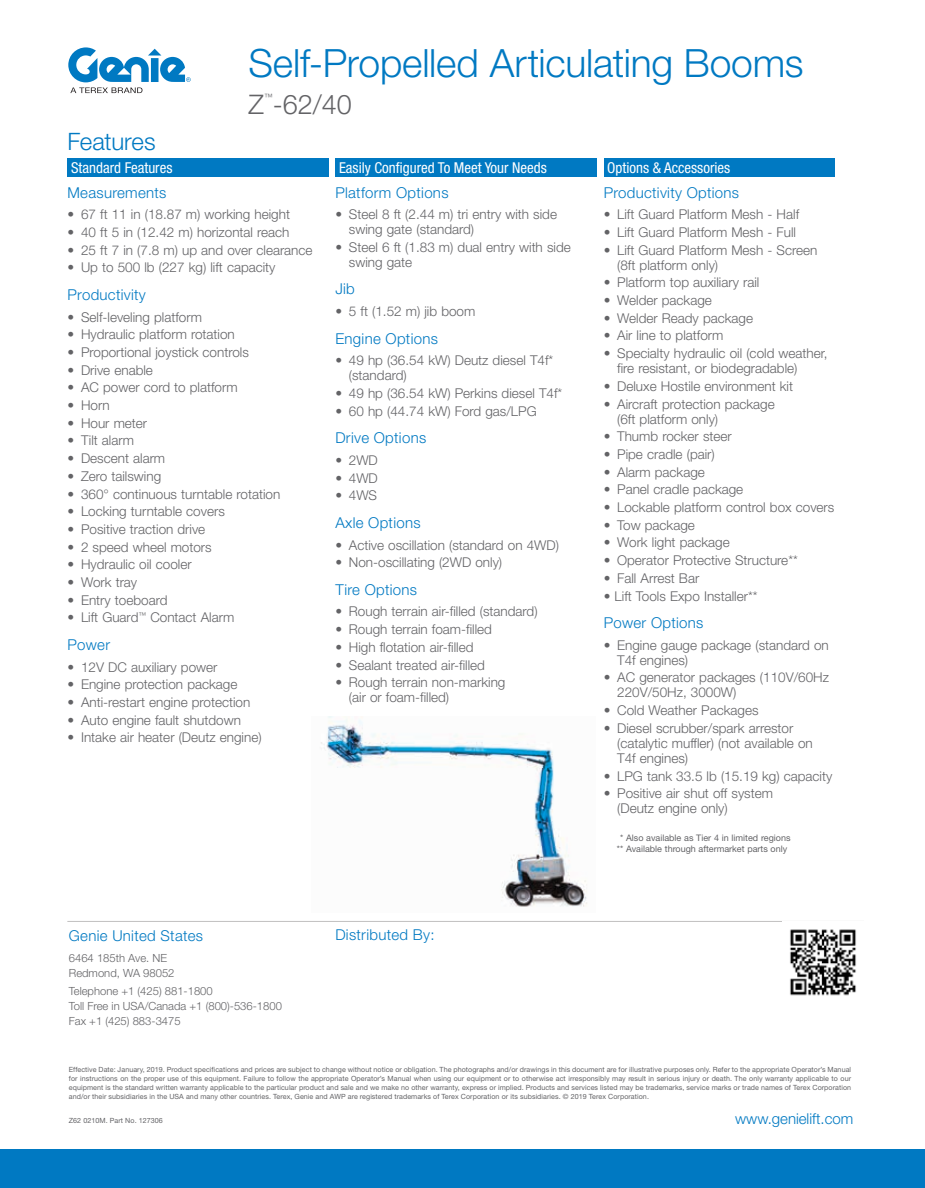
<style>
.page{position:relative;width:925px;height:1188px;background:#fff}
.page>*{position:absolute;margin:0;border:0;box-sizing:border-box;transform-origin:0 0}
.t1{font:300 39px "Helvetica Neue LT Std";letter-spacing:-.005em;color:#0079c2}
.t2{font:300 27px "Helvetica Neue LT Std";color:#636366}
.t3{font:300 24px "Helvetica Neue LT Std";letter-spacing:-.01em;color:#0079c2}
.t4{font:300 15px "Helvetica Neue LT Std";letter-spacing:.02em;color:#0079c2}
.t5{font:condensed 15px "Helvetica Neue LT Std";color:#fff}
.t6{font:300 15px "Helvetica Neue LT Std";color:#0079c2}
.t7{font:300 13.5px/15px "Helvetica Neue LT Std";color:#636366}
.t8{font:300 11.25px/15px "Helvetica Neue LT Std";color:#636366}
.t9{font:9px/10.5px "Helvetica Neue LT Std";color:#636366;text-align:center}
.t10{font:300 8.7px "Helvetica Neue LT Std";color:#636366}
.t11{font:7.2px/9px "Helvetica Neue LT Std";letter-spacing:.01em;color:#636366;text-align:justify}
</style>
<div class="page">
<div style="left:0;top:1149px;width:925px;height:39px;background:#0079c2"></div>
<svg style="left:68px;top:47px;width:123px;height:46px"></svg>
<hr style="left:67px;top:921px;width:797px;height:1px;background:#c0bfbf">
<div style="left:604px;top:158px;width:230px;height:19px;background:#0079c2"></div>
<div style="left:335px;top:158px;width:262px;height:19px;background:#0079c2"></div>
<div style="left:68px;top:158px;width:261px;height:19px;background:#0079c2"></div>
<img style="left:321px;top:717px;width:266px;height:190px">
<img style="left:790px;top:929px;width:66px;height:67px">
<h1 class="t1" style="left:249px;top:39px;width:556px">Self-Propelled Articulating Booms</h1>
<h3 class="t3" style="left:67px;top:127px;width:90px">Features</h3>
<p class="t10" style="left:264px;top:92px;width:10px">™</p>
<h2 class="t2" style="left:249px;top:88px;width:105px">Z -62/40</h2>
<p class="t5" style="left:71px;top:159px;width:103px">Standard Features</p>
<p class="t5" style="left:339px;top:159px;width:209px">Easily Configured To Meet Your Needs</p>
<p class="t4" style="left:67px;top:183px;width:100px">Measurements</p>
<p class="t7" style="left:68px;top:207px;width:224px">• 67 ft 11 in (18.87 m) working height</p>
<p class="t7" style="left:68px;top:224px;width:223px">• 40 ft 5 in (12.42 m) horizontal reach</p>
<p class="t7" style="left:68px;top:242px;width:247px">• 25 ft 7 in (7.8 m) up and over clearance</p>
<p class="t7" style="left:68px;top:260px;width:209px">• Up to 500 lb (227 kg) lift capacity</p>
<p class="t4" style="left:68px;top:285px;width:80px">Productivity</p>
<p class="t7" style="left:68px;top:309px;width:136px">• Self-leveling platform</p>
<p class="t7" style="left:68px;top:327px;width:169px">• Hydraulic platform rotation</p>
<p class="t7" style="left:68px;top:344px;width:183px">• Proportional joystick controls</p>
<p class="t7" style="left:68px;top:362px;width:87px">• Drive enable</p>
<p class="t7" style="left:68px;top:380px;width:172px">• AC power cord to platform</p>
<p class="t7" style="left:68px;top:398px;width:44px">• Horn</p>
<p class="t7" style="left:68px;top:415px;width:81px">• Hour meter</p>
<p class="t7" style="left:68px;top:433px;width:68px">• Tilt alarm</p>
<p class="t7" style="left:68px;top:451px;width:99px">• Descent alarm</p>
<p class="t7" style="left:68px;top:468px;width:95px">• Zero tailswing</p>
<p class="t7" style="left:68px;top:486px;width:214px">• 360° continuous turntable rotation</p>
<p class="t7" style="left:68px;top:504px;width:159px">• Locking turntable covers</p>
<p class="t7" style="left:68px;top:521px;width:139px">• Positive traction drive</p>
<p class="t7" style="left:68px;top:539px;width:146px">• 2 speed wheel motors</p>
<p class="t7" style="left:68px;top:557px;width:126px">• Hydraulic oil cooler</p>
<p class="t7" style="left:68px;top:574px;width:71px">• Work tray</p>
<p class="t7" style="left:68px;top:592px;width:101px">• Entry toeboard</p>
<p class="t7" style="left:68px;top:610px;width:168px">• Lift Guard<sup>™</sup> Contact Alarm</p>
<p class="t4" style="left:68px;top:635px;width:44px">Power</p>
<p class="t7" style="left:68px;top:659px;width:151px">• 12V DC auxiliary power</p>
<p class="t7" style="left:68px;top:677px;width:171px">• Engine protection package</p>
<p class="t7" style="left:68px;top:695px;width:184px">• Anti-restart engine protection</p>
<p class="t7" style="left:68px;top:712px;width:175px">• Auto engine fault shutdown</p>
<p class="t7" style="left:68px;top:730px;width:196px">• Intake air heater (Deutz engine)</p>
<p class="t4" style="left:335px;top:183px;width:115px">Platform Options</p>
<p class="t7" style="left:349px;top:207px;width:210px;text-indent:-14px">• Steel 8 ft (2.44 m) tri entry with side swing gate (standard)</p>
<p class="t7" style="left:349px;top:239px;width:223px;text-indent:-14px">• Steel 6 ft (1.83 m) dual entry with side swing gate</p>
<p class="t4" style="left:335px;top:280px;width:21px">Jib</p>
<p class="t7" style="left:335px;top:304px;width:141px">• 5 ft (1.52 m) jib boom</p>
<p class="t4" style="left:335px;top:329px;width:104px">Engine Options</p>
<p class="t7" style="left:349px;top:353px;width:206px;text-indent:-14px">• 49 hp (36.54 kW) Deutz diesel T4f* (standard)</p>
<p class="t7" style="left:335px;top:386px;width:228px">• 49 hp (36.54 kW) Perkins diesel T4f*</p>
<p class="t7" style="left:335px;top:403px;width:203px">• 60 hp (44.74 kW) Ford gas/LPG</p>
<p class="t4" style="left:335px;top:429px;width:92px">Drive Options</p>
<p class="t7" style="left:335px;top:452px;width:44px">• 2WD</p>
<p class="t7" style="left:335px;top:470px;width:44px">• 4WD</p>
<p class="t7" style="left:335px;top:488px;width:43px">• 4WS</p>
<p class="t4" style="left:335px;top:513px;width:87px">Axle Options</p>
<p class="t7" style="left:335px;top:537px;width:225px">• Active oscillation (standard on 4WD)</p>
<p class="t7" style="left:335px;top:555px;width:168px">• Non-oscillating (2WD only)</p>
<p class="t4" style="left:335px;top:580px;width:83px">Tire Options</p>
<p class="t7" style="left:335px;top:604px;width:204px">• Rough terrain air-filled (standard)</p>
<p class="t7" style="left:335px;top:622px;width:158px">• Rough terrain foam-filled</p>
<p class="t7" style="left:335px;top:639px;width:140px">• High flotation air-filled</p>
<p class="t7" style="left:335px;top:657px;width:151px">• Sealant treated air-filled</p>
<p class="t7" style="left:349px;top:675px;width:158px;text-indent:-14px">• Rough terrain non-marking (air or foam-filled)</p>
<p class="t4" style="left:69px;top:927px;width:136px">Genie United States</p>
<p class="t8" style="left:69px;top:950px;width:107px">6464 185th Ave. NE<br>Redmond, WA 98052</p>
<p class="t8" style="left:69px;top:983px;width:215px">Telephone +1 (425) 881-1800<br>Toll Free in USA/Canada +1 (800)-536-1800<br>Fax +1 (425) 883-3475</p>
<p class="t4" style="left:335px;top:925px;width:101px">Distributed By:</p>
<p class="t5" style="left:607px;top:159px;width:124px">Options &amp; Accessories</p>
<p class="t4" style="left:604px;top:183px;width:137px">Productivity Options</p>
<p class="t7" style="left:604px;top:207px;width:197px">• Lift Guard Platform Mesh - Half</p>
<p class="t7" style="left:604px;top:224px;width:194px">• Lift Guard Platform Mesh - Full</p>
<p class="t7" style="left:617px;top:242px;width:202px;text-indent:-14px">• Lift Guard Platform Mesh - Screen (8ft platform only)</p>
<p class="t7" style="left:604px;top:275px;width:157px">• Platform top auxiliary rail</p>
<p class="t7" style="left:604px;top:293px;width:110px">• Welder package</p>
<p class="t7" style="left:604px;top:310px;width:151px">• Welder Ready package</p>
<p class="t7" style="left:604px;top:328px;width:121px">• Air line to platform</p>
<p class="t7" style="left:617px;top:346px;width:212px;text-indent:-14px">• Specialty hydraulic oil (cold weather, fire resistant, or biodegradable)</p>
<p class="t7" style="left:604px;top:378px;width:191px">• Deluxe Hostile environment kit</p>
<p class="t7" style="left:617px;top:396px;width:159px;text-indent:-14px">• Aircraft protection package (6ft platform only)</p>
<p class="t7" style="left:604px;top:429px;width:130px">• Thumb rocker steer</p>
<p class="t7" style="left:604px;top:446px;width:113px">• Pipe cradle (pair)</p>
<p class="t7" style="left:604px;top:464px;width:103px">• Alarm package</p>
<p class="t7" style="left:604px;top:482px;width:141px">• Panel cradle package</p>
<p class="t7" style="left:604px;top:499px;width:232px">• Lockable platform control box covers</p>
<p class="t7" style="left:604px;top:517px;width:93px">• Tow package</p>
<p class="t7" style="left:604px;top:535px;width:128px">• Work light package</p>
<p class="t7" style="left:604px;top:553px;width:196px">• Operator Protective Structure**</p>
<p class="t7" style="left:604px;top:570px;width:97px">• Fall Arrest Bar</p>
<p class="t7" style="left:604px;top:588px;width:155px">• Lift Tools Expo Installer**</p>
<p class="t4" style="left:604px;top:614px;width:101px">Power Options</p>
<p class="t7" style="left:617px;top:637px;width:213px;text-indent:-14px">• Engine gauge package (standard on<br>T4f engines)</p>
<p class="t7" style="left:617px;top:670px;width:213px;text-indent:-14px">• AC generator packages (110V/60Hz<br>220V/50Hz, 3000W)</p>
<p class="t7" style="left:604px;top:703px;width:156px">• Cold Weather Packages</p>
<p class="t7" style="left:617px;top:720px;width:197px;text-indent:-14px">• Diesel scrubber/spark arrestor (catalytic muffler) (not available on<br>T4f engines)</p>
<p class="t7" style="left:604px;top:768px;width:230px">• LPG tank 33.5 lb (15.19 kg) capacity</p>
<p class="t7" style="left:617px;top:786px;width:157px;text-indent:-14px">• Positive air shut off system (Deutz engine only)</p>
<p class="t9" style="left:617px;top:833px;width:175px">* Also available as Tier 4 in limited regions ** Available through aftermarket parts only</p>
<p class="t11" style="left:69px;top:1065px;width:784px">Effective Date: January, 2019. Product specifications and prices are subject to change without notice or obligation. The photographs and/or drawings in this document are for illustrative purposes only. Refer to the appropriate Operator’s Manual for instructions on the proper use of this equipment. Failure to follow the appropriate Operator’s Manual when using our equipment or to otherwise act irresponsibly may result in serious injury or death. The only warranty applicable to our equipment is the standard written warranty applicable to the particular product and sale and we make no other warranty, express or implied. Products and services listed may be trademarks, service marks or trade names of Terex Corporation and/or their subsidiaries in the USA and many other countries. Terex, Genie and AWP are registered trademarks of Terex Corporation or its subsidiaries. © 2019 Terex Corporation.</p>
<p class="t11" style="left:69px;top:1116px;width:96px">Z62 0210M. Part No. 127306</p>
<p class="t6" style="left:735px;top:1109px;width:120px">www.genielift.com</p>
</div>
